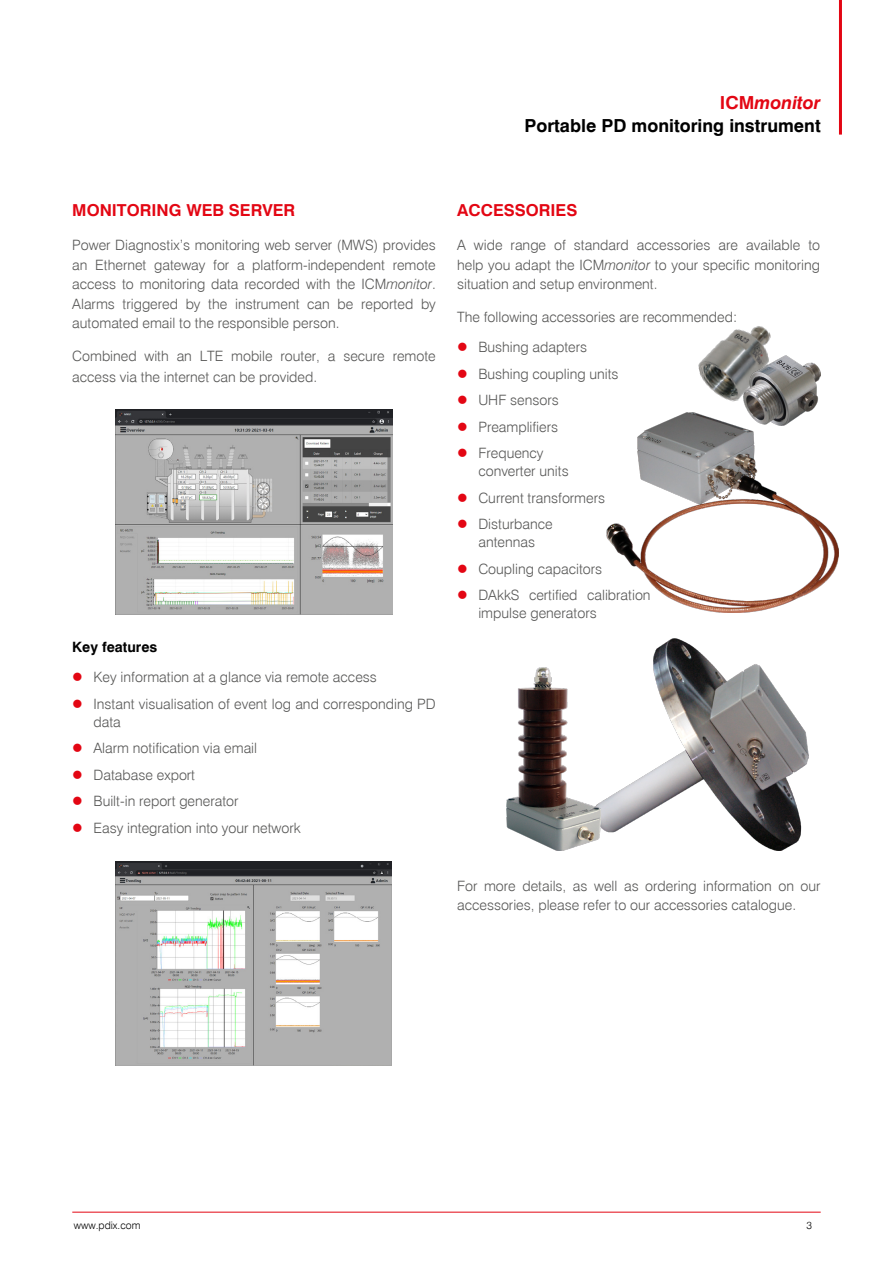
<style>
.page{position:relative;width:893px;height:1263px;background:#fff}
.page>*{position:absolute;margin:0;border:0;box-sizing:border-box;transform-origin:0 0}
.Product_Description{font:700 18px "Swiss 721 BT";color:#000}
.t1{font:italic 700 18px "Swiss 721 BT";color:#e30613}
.t2{font:700 16.5px "Swiss 721 BT";color:#e30613}
.Body{font:300 14.25px/19.5px "Swiss 721 BT";color:#575756}
.Body-2{font:700 14.25px "Swiss 721 BT";color:#000}
.t3{font:300 10.5px "Swiss 721 BT";color:#000}
.s1{font-style:normal}
.s2{font-style:italic}
</style>
<div class="page">
<img style="left:116px;top:862px;width:275px;height:203px">
<img style="left:116px;top:409px;width:277px;height:206px">
<img style="left:606px;top:413px;width:233px;height:199px">
<img style="left:698px;top:326px;width:73px;height:77px">
<img style="left:744px;top:356px;width:77px;height:69px">
<img style="left:600px;top:638px;width:208px;height:213px">
<img style="left:506px;top:667px;width:94px;height:184px">
<hr style="left:839px;top:0;width:3px;height:135px;background:#e30613">
<hr style="left:72px;top:1212px;width:749px;height:1px;background:#e30613">
<h3 class="t1" style="left:720px;top:91px;width:102px"><span class="s1">ICM</span>monitor</h3>
<p class="Product_Description" style="left:524px;top:115px;width:298px">Portable PD monitoring instrument</p>
<h3 class="t2" style="left:72px;top:200px;width:225px">MONITORING WEB SERVER</h3>
<p class="Body" style="left:72px;top:235px;width:365px;text-align:justify">Power Diagnostix’s monitoring web server (MWS) provides an Ethernet gateway for a platform-independent remote access to monitoring data recorded with the ICM<span class="s2">monitor</span>.<br>Alarms triggered by the instrument can be reported by automated email to the responsible person.</p>
<p class="Body" style="left:72px;top:345px;width:365px;line-height:21px">Combined with an LTE mobile router, a secure remote access via the internet can be provided.</p>
<p class="Body-2" style="left:72px;top:638px;width:87px">Key features</p>
<p class="Body" style="left:94px;top:667px;width:285px">Key information at a glance via remote access</p>
<p class="Body" style="left:94px;top:695px;width:344px;line-height:18px">Instant visualisation of event log and corresponding PD data</p>
<p class="Body" style="left:94px;top:738px;width:165px">Alarm notification via email</p>
<p class="Body" style="left:94px;top:765px;width:103px">Database export</p>
<p class="Body" style="left:94px;top:791px;width:147px">Built-in report generator</p>
<p class="Body" style="left:94px;top:818px;width:209px">Easy integration into your network</p>
<h3 class="t2" style="left:457px;top:200px;width:122px">ACCESSORIES</h3>
<p class="Body" style="left:457px;top:235px;width:364px;text-align:justify">A wide range of standard accessories are available to help you adapt the ICM<span class="s2">monitor</span> to your specific monitoring situation and setup environment.</p>
<p class="Body" style="left:457px;top:307px;width:282px">The following accessories are recommended:</p>
<p class="Body" style="left:478px;top:337px;width:110px">Bushing adapters</p>
<p class="Body" style="left:478px;top:364px;width:142px">Bushing coupling units</p>
<p class="Body" style="left:478px;top:390px;width:82px">UHF sensors</p>
<p class="Body" style="left:478px;top:417px;width:81px">Preamplifiers</p>
<p class="Body" style="left:478px;top:444px;width:92px;line-height:18px">Frequency converter units</p>
<p class="Body" style="left:478px;top:488px;width:128px">Current transformers</p>
<p class="Body" style="left:478px;top:515px;width:76px;line-height:18px">Disturbance antennas</p>
<p class="Body" style="left:478px;top:559px;width:125px">Coupling capacitors</p>
<p class="Body" style="left:478px;top:586px;width:174px;line-height:18px">DAkkS certified calibration impulse generators</p>
<p class="Body" style="left:457px;top:876px;width:365px">For more details, as well as ordering information on our accessories, please refer to our accessories catalogue.</p>
<p class="t3" style="left:74px;top:1219px;width:68px">www.pdix.com</p>
<p class="t3" style="left:806px;top:1219px;width:7px">3</p>
</div>
